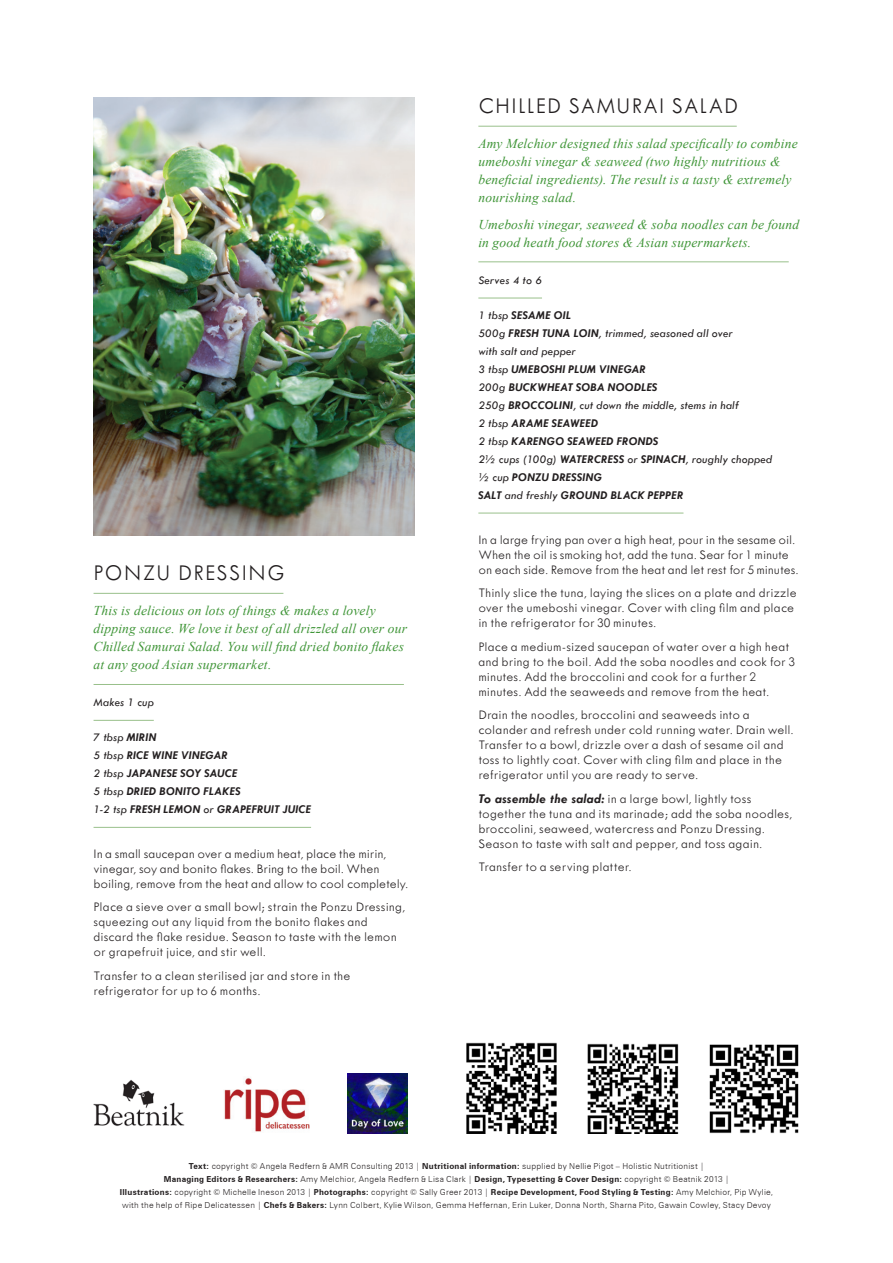
<style>
.page{position:relative;width:893px;height:1263px;background:#fff}
.page>*{position:absolute;margin:0;border:0;box-sizing:border-box;transform-origin:0 0}
.Recipe_Header_GREEN{font:300 23.25px "Tw Cen MT Std";letter-spacing:.06em;color:#231f20}
.Recipe_Instructions{font:300 13.5px/15px "Tw Cen MT Std";letter-spacing:.005em;color:#231f20;scale:1.05 1}
.Recipe_Intro_GREEN{font:italic 13.5px/18px "Times New Roman";letter-spacing:.015em;color:#3f9537}
.Recipe_Ingredients_G{font:italic 700 12px/18px "Tw Cen";letter-spacing:.025em;color:#231f20}
.Recipe_Makes__GRE{font:italic 12px "Tw Cen";letter-spacing:.02em;color:#231f20}
.t1{font:300 8.25px/12.8px "Zurich BT";letter-spacing:.03em;color:#231f20;text-align:center}
.s1{font-weight:400}
.s2{font-family:"Tw Cen";font-weight:700;font-style:italic}
.s3{font-weight:700}
</style>
<div class="page">
<hr style="left:478px;top:126px;width:259px;height:1px;background:#99c08b">
<hr style="left:478px;top:261px;width:311px;height:1px;background:#99c08b">
<hr style="left:478px;top:298px;width:64px;height:1px;background:#99c08b">
<hr style="left:478px;top:513px;width:205px;height:1px;background:#99c08b">
<img style="left:94px;top:98px;width:321px;height:438px">
<hr style="left:94px;top:720px;width:60px;height:1px;background:#99c08b">
<hr style="left:94px;top:827px;width:217px;height:1px;background:#99c08b">
<hr style="left:94px;top:593px;width:189px;height:1px;background:#99c08b">
<hr style="left:94px;top:684px;width:310px;height:1px;background:#99c08b">
<img style="left:348px;top:1074px;width:60px;height:60px">
<img style="left:587px;top:1043px;width:91px;height:91px">
<img style="left:709px;top:1044px;width:90px;height:90px">
<img style="left:466px;top:1043px;width:91px;height:91px">
<img style="left:224px;top:1078px;width:86px;height:54px">
<img style="left:94px;top:1080px;width:91px;height:47px">
<p class="Recipe_Header_GREEN" style="left:94px;top:560px;width:193px">PONZU DRESSING</p>
<p class="Recipe_Intro_GREEN" style="left:94px;top:601px;width:315px">This is delicious on lots of things &amp; makes a lovely dipping sauce. We love it best of all drizzled all over our Chilled Samurai Salad. You will find dried bonito flakes at any good Asian supermarket.</p>
<p class="Recipe_Makes__GRE" style="left:94px;top:695px;width:62px">Makes 1 cup</p>
<p class="Recipe_Ingredients_G" style="left:94px;top:728px;width:219px"><span class="s1">7 tbsp</span> MIRIN<br><span class="s1">5 tbsp</span> RICE WINE VINEGAR<br><span class="s1">2 tbsp</span> JAPANESE SOY SAUCE<br><span class="s1">5 tbsp</span> DRIED BONITO FLAKES<br><span class="s1">1-2 tsp</span> FRESH LEMON <span class="s1">or</span> GRAPEFRUIT JUICE</p>
<p class="Recipe_Instructions" style="left:94px;top:846px;width:301px">In a small saucepan over a medium heat, place the mirin, vinegar, soy and bonito flakes. Bring to the boil. When boiling, remove from the heat and allow to cool completely.</p>
<p class="Recipe_Instructions" style="left:94px;top:900px;width:298px">Place a sieve over a small bowl; strain the Ponzu Dressing, squeezing out any liquid from the bonito flakes and discard the flake residue. Season to taste with the lemon or grapefruit juice, and stir well.</p>
<p class="Recipe_Instructions" style="left:94px;top:968px;width:246px">Transfer to a clean sterilised jar and store in the refrigerator for up to 6 months.</p>
<p class="Recipe_Header_GREEN" style="left:478px;top:93px;width:261px">CHILLED SAMURAI SALAD</p>
<p class="Recipe_Intro_GREEN" style="left:478px;top:134px;width:321px">Amy Melchior designed this salad specifically to combine umeboshi vinegar &amp; seaweed (two highly nutritious &amp; beneficial ingredients). The result is a tasty &amp; extremely nourishing salad.</p>
<p class="Recipe_Intro_GREEN" style="left:478px;top:215px;width:322px">Umeboshi vinegar, seaweed &amp; soba noodles can be found in good heath food stores &amp; Asian supermarkets.</p>
<p class="Recipe_Makes__GRE" style="left:478px;top:273px;width:65px">Serves 4 to 6</p>
<p class="Recipe_Ingredients_G" style="left:478px;top:306px;width:295px"><span class="s1">1 tbsp</span> SESAME OIL<br><span class="s1">500g</span> FRESH TUNA LOIN<span class="s1">, trimmed, seasoned all over<br>with salt and pepper<br>3 tbsp</span> UMEBOSHI PLUM VINEGAR<br><span class="s1">200g</span> BUCKWHEAT SOBA NOODLES<br><span class="s1">250g</span> BROCCOLINI<span class="s1">, cut down the middle, stems in half<br>2 tbsp</span> ARAME SEAWEED<br><span class="s1">2 tbsp</span> KARENGO SEAWEED FRONDS<br><span class="s1">2½ cups (100g)</span> WATERCRESS <span class="s1">or</span> SPINACH<span class="s1">, roughly chopped ½ cup</span> PONZU DRESSING<br>SALT <span class="s1">and freshly</span> GROUND BLACK PEPPER</p>
<p class="Recipe_Instructions" style="left:478px;top:532px;width:306px">In a large frying pan over a high heat, pour in the sesame oil.<br>When the oil is smoking hot, add the tuna. Sear for 1 minute on each side. Remove from the heat and let rest for 5 minutes.</p>
<p class="Recipe_Instructions" style="left:478px;top:585px;width:305px">Thinly slice the tuna, laying the slices on a plate and drizzle over the umeboshi vinegar. Cover with cling film and place in the refrigerator for 30 minutes.</p>
<p class="Recipe_Instructions" style="left:478px;top:639px;width:303px">Place a medium-sized saucepan of water over a high heat and bring to the boil. Add the soba noodles and cook for 3 minutes. Add the broccolini and cook for a further 2 minutes. Add the seaweeds and remove from the heat.</p>
<p class="Recipe_Instructions" style="left:478px;top:707px;width:302px">Drain the noodles, broccolini and seaweeds into a colander and refresh under cold running water. Drain well.<br>Transfer to a bowl, drizzle over a dash of sesame oil and toss to lightly coat. Cover with cling film and place in the refrigerator until you are ready to serve.</p>
<p class="Recipe_Instructions" style="left:478px;top:791px;width:300px"><span class="s2">To assemble the salad:</span> in a large bowl, lightly toss together the tuna and its marinade; add the soba noodles, broccolini, seaweed, watercress and Ponzu Dressing.<br>Season to taste with salt and pepper, and toss again.</p>
<p class="Recipe_Instructions" style="left:478px;top:859px;width:148px">Transfer to a serving platter.</p>
<p class="t1" style="left:120px;top:1160px;width:655px"><span class="s3">Text:</span> copyright © Angela Redfern &amp; AMR Consulting 2013 | <span class="s3">Nutritional information:</span> supplied by Nellie Pigot – Holistic Nutritionist |<br><span class="s3">Managing Editors &amp; Researchers:</span> Amy Melchior, Angela Redfern &amp; Lisa Clark | <span class="s3">Design, Typesetting &amp; Cover Design:</span> copyright © Beatnik 2013 |<br><span class="s3">Illustrations:</span> copyright © Michelle Ineson 2013 | <span class="s3">Photographs:</span> copyright © Sally Greer 2013 | <span class="s3">Recipe Development, Food Styling &amp; Testing:</span> Amy Melchior, Pip Wylie, with the help of Ripe Delicatessen | <span class="s3">Chefs &amp; Bakers:</span> Lynn Colbert, Kylie Wilson, Gemma Heffernan, Erin Luker, Donna North, Sharna Pito, Gawain Cowley, Stacy Devoy</p>
</div>
